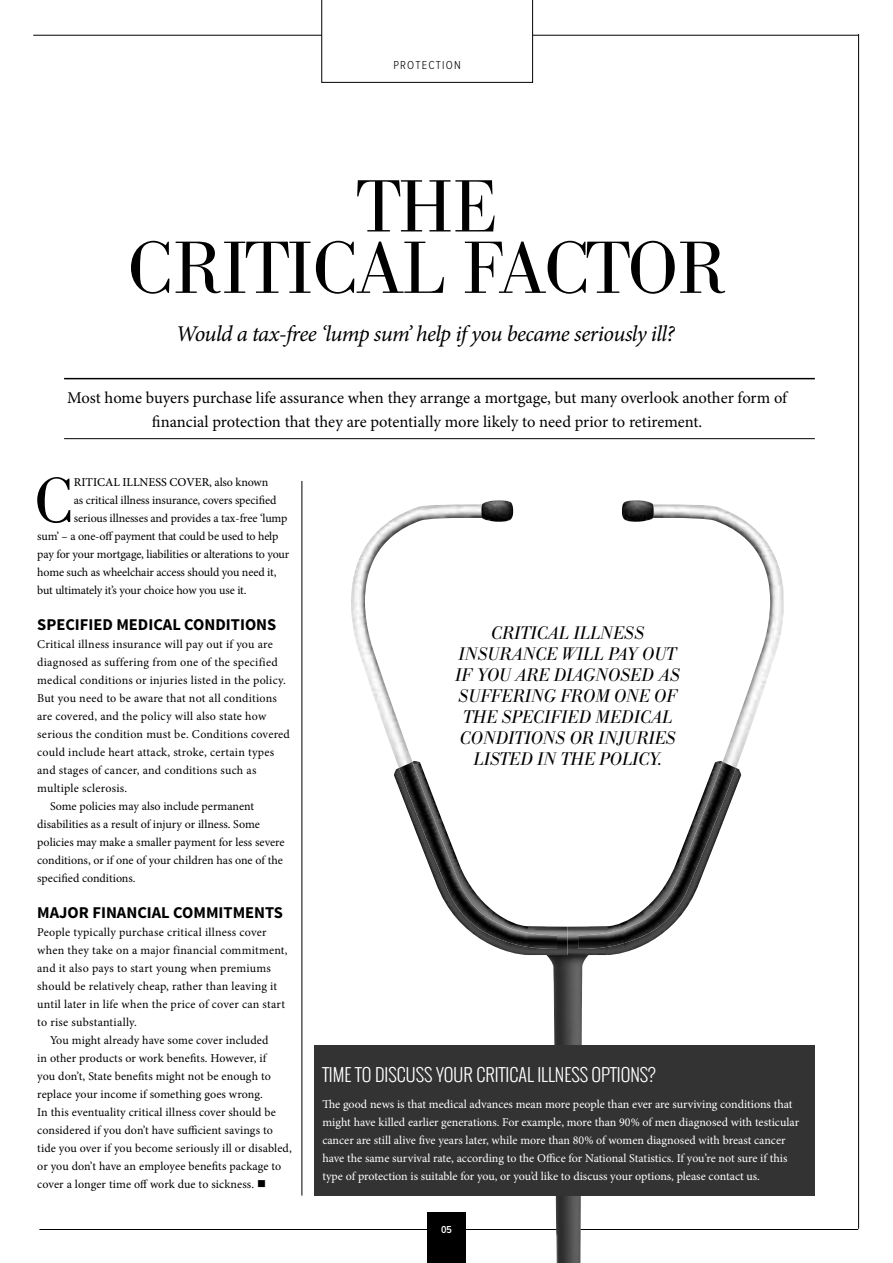
<style>
.page{position:relative;width:893px;height:1263px;background:#fff}
.page>*{position:absolute;margin:0;border:0;box-sizing:border-box;transform-origin:0 0}
.t1{font:300 72.6px/61.3px "Bodoni BE";letter-spacing:-.01em;color:#000;text-align:center}
.t2{font:65.85px "Bodoni";color:#000}
.t3{font:italic 22.5px "Minion Pro";letter-spacing:-.03em;color:#000}
.t4{font:italic 300 18px/21px "Bodoni BE";color:#000;text-align:center}
.t5{font:300 18px "Oswald";color:#fff}
.t6{font:16.5px/24px "Minion Pro";letter-spacing:-.005em;color:#000;text-align:center}
.t7{font:700 16.5px "Source Sans Pro";color:#000}
.t8{font:12px "Minion Pro";letter-spacing:.01em;color:#000}
.t9{font:12px/18px "Minion Pro";letter-spacing:-.005em;color:#fff}
.t10{font:12px "Minion Pro";letter-spacing:-.015em;color:#000}
.t11{font:12px "Minion Pro";letter-spacing:-.01em;color:#000}
.t12{font:12px "Minion Pro";letter-spacing:-.02em;color:#000}
.t13{font:500 12px "Minion Pro";color:#000}
.t14{font:300 12px "Proxima Nova Cond";letter-spacing:.1em;color:#000}
.t15{font:600 10.5px "Proxima Nova Cond";color:#fff}
.s1{font-weight:400}
</style>
<div class="page">
<hr style="left:39px;top:1229px;width:819px;height:1px;background:#000">
<div style="left:427px;top:1212px;width:39px;height:51px;background:#000"></div>
<hr style="left:858px;top:34px;width:1px;height:1195px;background:#000">
<hr style="left:33px;top:35px;width:825px;height:1px;background:#000">
<svg style="left:321px;top:0;width:212px;height:83px"></svg>
<img style="left:351px;top:504px;width:130px;height:257px">
<img style="left:481px;top:500px;width:32px;height:22px">
<img style="left:394px;top:761px;width:347px;height:194px">
<img style="left:399px;top:762px;width:158px;height:187px">
<img style="left:635px;top:504px;width:149px;height:264px">
<img style="left:622px;top:500px;width:32px;height:22px">
<img style="left:736px;top:775px;width:5px;height:141px">
<img style="left:578px;top:762px;width:158px;height:187px">
<img style="left:546px;top:955px;width:43px;height:308px">
<hr style="left:302px;top:481px;width:1px;height:714px;background:#000">
<div style="left:314px;top:1045px;width:501px;height:150px;background:#333334"></div>
<hr style="left:64px;top:378px;width:751px;height:1px;background:#000">
<hr style="left:64px;top:438px;width:751px;height:1px;background:#000">
<p class="t14" style="left:393px;top:60px;width:69px">PROTECTION</p>
<h1 class="t1" style="left:128px;top:178px;width:600px">THE<br>CRITICAL FACTO R</h1>
<h3 class="t3" style="left:176px;top:319px;width:500px">Would a tax-free ‘lump sum’ help ifyou became seriously ill?</h3>
<h3 class="t6" style="left:67px;top:386px;width:721px">Most home buyers purchase life assurance when they arrange a mortgage, but many overlook another form of financial protection that they are potentially more likely to need prior to retirement.</h3>
<h2 class="t2" style="left:34px;top:464px;width:35px">C</h2>
<p class="t13" style="left:74px;top:474px;width:196px">RITICAL ILLNESS COVER<span class="s1">, also known</span></p>
<p class="t11" style="left:74px;top:492px;width:204px">as critical illness insurance, covers specified</p>
<p class="t11" style="left:74px;top:510px;width:215px">serious illnesses and provides a tax-free ‘lump</p>
<p class="t10" style="left:37px;top:528px;width:243px">sum’ – a one-off payment that could be used to help</p>
<p class="t10" style="left:37px;top:546px;width:253px">pay for your mortgage, liabilities or alterations to your</p>
<p class="t10" style="left:37px;top:564px;width:241px">home such as wheelchair access should you need it,</p>
<p class="t12" style="left:37px;top:582px;width:211px">but ultimately it’s your choice how you use it.</p>
<h3 class="t7" style="left:37px;top:614px;width:241px">SPECIFIED MEDICAL CONDITIONS</h3>
<p class="t8" style="left:37px;top:636px;width:237px">Critical illness insurance will pay out if you are</p>
<p class="t8" style="left:37px;top:654px;width:242px">diagnosed as suffering from one of the specified</p>
<p class="t8" style="left:37px;top:672px;width:250px">medical conditions or injuries listed in the policy.</p>
<p class="t8" style="left:37px;top:690px;width:241px">But you need to be aware that not all conditions</p>
<p class="t8" style="left:37px;top:708px;width:230px">are covered, and the policy will also state how</p>
<p class="t8" style="left:37px;top:726px;width:254px">serious the condition must be. Conditions covered</p>
<p class="t8" style="left:37px;top:744px;width:238px">could include heart attack, stroke, certain types</p>
<p class="t8" style="left:37px;top:762px;width:221px">and stages of cancer, and conditions such as</p>
<p class="t8" style="left:37px;top:780px;width:91px">multiple sclerosis.</p>
<p class="t8" style="left:50px;top:798px;width:206px">Some policies may also include permanent</p>
<p class="t8" style="left:37px;top:816px;width:224px">disabilities as a result of injury or illness. Some</p>
<p class="t8" style="left:37px;top:834px;width:249px">policies may make a smaller payment for less severe</p>
<p class="t8" style="left:37px;top:852px;width:247px">conditions, or if one of your children has one of the</p>
<p class="t8" style="left:37px;top:870px;width:100px">specified conditions.</p>
<h3 class="t7" style="left:37px;top:902px;width:247px">MAJOR FINANCIAL COMMITMENTS</h3>
<p class="t8" style="left:37px;top:924px;width:231px">People typically purchase critical illness cover</p>
<p class="t8" style="left:37px;top:942px;width:252px">when they take on a major financial commitment,</p>
<p class="t8" style="left:37px;top:960px;width:235px">and it also pays to start young when premiums</p>
<p class="t8" style="left:37px;top:978px;width:242px">should be relatively cheap, rather than leaving it</p>
<p class="t8" style="left:37px;top:996px;width:249px">until later in life when the price of cover can start</p>
<p class="t8" style="left:37px;top:1014px;width:101px">to rise substantially.</p>
<p class="t8" style="left:50px;top:1032px;width:220px">You might already have some cover included</p>
<p class="t8" style="left:37px;top:1050px;width:231px">in other products or work benefits. However, if</p>
<p class="t8" style="left:37px;top:1068px;width:235px">you don’t, State benefits might not be enough to</p>
<p class="t8" style="left:37px;top:1086px;width:227px">replace your income if something goes wrong.</p>
<p class="t8" style="left:37px;top:1104px;width:240px">In this eventuality critical illness cover should be</p>
<p class="t8" style="left:37px;top:1122px;width:237px">considered if you don’t have sufficient savings to</p>
<p class="t8" style="left:37px;top:1140px;width:256px">tide you over if you become seriously ill or disabled,</p>
<p class="t8" style="left:37px;top:1158px;width:246px">or you don’t have an employee benefits package to</p>
<p class="t8" style="left:37px;top:1176px;width:230px">cover a longer time off work due to sickness. ■</p>
<h3 class="t4" style="left:455px;top:623px;width:226px">CRITICAL ILLNESS<br>INSURANCE WILL PAY OUT<br>IF YOU ARE DIAGNOSED AS<br>SUFFERING FROM ONE OF<br>THE SPECIFIED MEDICAL<br>CONDITIONS OR INJURIES<br>LISTED IN THE POLICY.</h3>
<h3 class="t5" style="left:322px;top:1061px;width:335px">TIME TO DISCUSS YOUR CRITICAL ILLNESS OPTIONS?</h3>
<p class="t9" style="left:322px;top:1095px;width:478px">The good news is that medical advances mean more people than ever are surviving conditions that might have killed earlier generations. For example, more than 90% of men diagnosed with testicular cancer are still alive five years later, while more than 80% of women diagnosed with breast cancer have the same survival rate, according to the Office for National Statistics. If you’re not sure if this type of protection is suitable for you, or you’d like to discuss your options, please contact us.</p>
<p class="t15" style="left:441px;top:1224px;width:12px">05</p>
</div>
